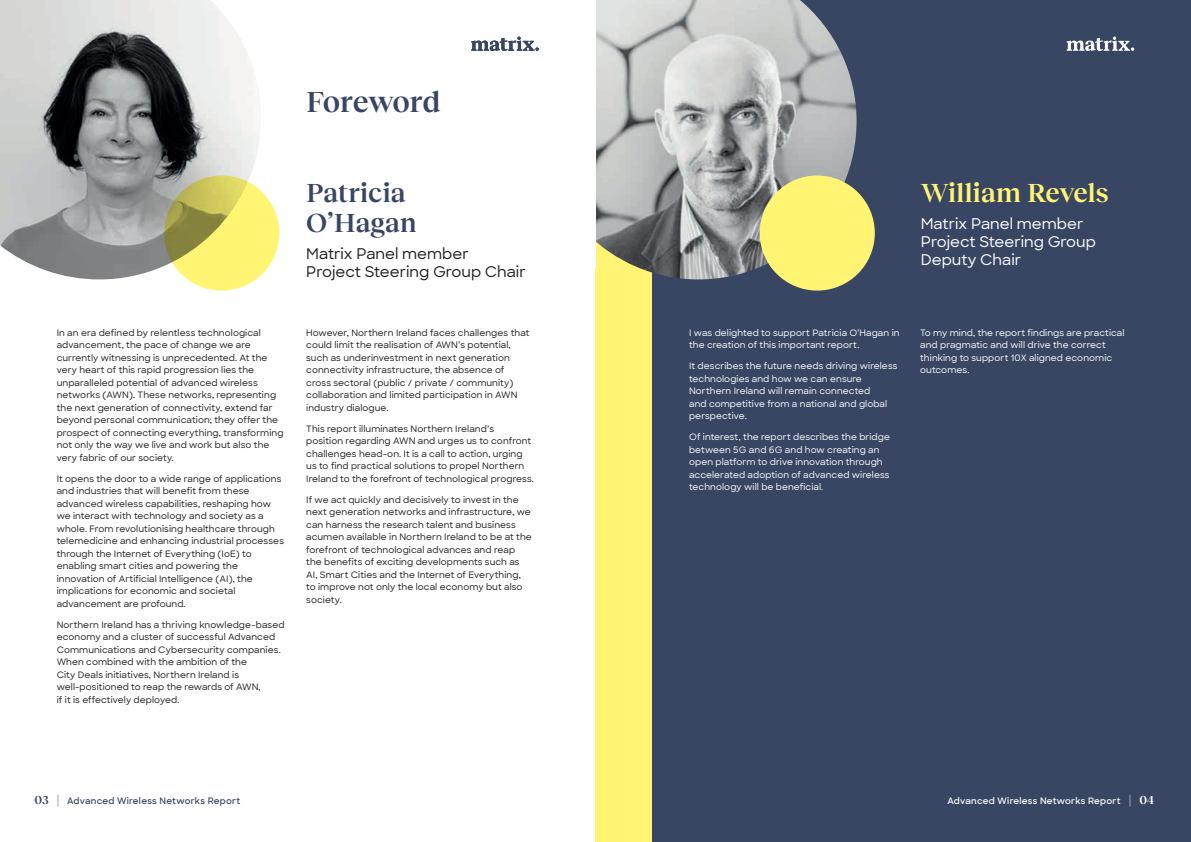
<style>
.page{position:relative;width:1191px;height:842px;background:#fff}
.page>*{position:absolute;margin:0;border:0;box-sizing:border-box;transform-origin:0 0}
.t1{font:600 30px "Reckless Neue";letter-spacing:-.015em;color:#384563}
.t2{font:600 27px/30px "Reckless Neue";color:#384563}
.t3{font:600 27px "Reckless Neue";letter-spacing:-.005em;color:#fff573}
.t4{font:500 15px/18px "Sharp Sans";color:#fff}
.t5{font:500 15px/18px "Sharp Sans";color:#231f20}
.t6{font:500 9px/12.5px "Sharp Sans";letter-spacing:.01em;color:#231f20}
.t7{font:500 9px/12.5px "Sharp Sans";letter-spacing:.01em;color:#fff}
.t8{font:600 9px "Sharp Sans";letter-spacing:.03em;color:#384563}
.t9{font:600 9px "Sharp Sans";letter-spacing:.03em;color:#fff}
.s1{font-family:"Reckless Neue";font-size:12px}
</style>
<div class="page">
<div style="left:595px;top:0;width:596px;height:842px;background:#384563"></div>
<div style="left:595px;top:0;width:57px;height:842px;background:#fff573"></div>
<svg style="left:1066px;top:37px;width:68px;height:14px"></svg>
<img style="left:0;top:0;width:260px;height:279px">
<img style="left:595px;top:0;width:261px;height:279px">
<svg style="left:164px;top:175px;width:115px;height:116px;fill:#fff573"></svg>
<div style="left:759px;top:175px;width:115px;height:116px;background:#fff573;border-radius:50%"></div>
<svg style="left:471px;top:37px;width:68px;height:14px"></svg>
<h1 class="t1" style="left:306px;top:80px;width:135px">Foreword</h1>
<p class="t6" style="left:57px;top:326px;width:228px">In an era defined by relentless technological advancement, the pace of change we are currently witnessing is unprecedented. At the very heart of this rapid progression lies the unparalleled potential of advanced wireless networks (AWN). These networks, representing the next generation of connectivity, extend far beyond personal communication; they offer the prospect of connecting everything, transforming not only the way we live and work but also the very fabric of our society.</p>
<p class="t6" style="left:57px;top:472px;width:229px">It opens the door to a wide range of applications and industries that will benefit from these advanced wireless capabilities, reshaping how we interact with technology and society as a whole. From revolutionising healthcare through telemedicine and enhancing industrial processes through the Internet of Everything (IoE) to enabling smart cities and powering the innovation of Artificial Intelligence (AI), the implications for economic and societal advancement are profound.</p>
<p class="t6" style="left:57px;top:618px;width:229px">Northern Ireland has a thriving knowledge-based economy and a cluster of successful Advanced Communications and Cybersecurity companies.<br>When combined with the ambition of the<br>City Deals initiatives, Northern Ireland is well-positioned to reap the rewards of AWN,<br>if it is effectively deployed.</p>
<h2 class="t2" style="left:306px;top:176px;width:112px">Patricia<br>O’Hagan</h2>
<h3 class="t5" style="left:306px;top:244px;width:221px">Matrix Panel member<br>Project Steering Group Chair</h3>
<p class="t6" style="left:306px;top:326px;width:225px">However, Northern Ireland faces challenges that could limit the realisation of AWN’s potential, such as underinvestment in next generation connectivity infrastructure, the absence of cross sectoral (public / private / community) collaboration and limited participation in AWN industry dialogue.</p>
<p class="t6" style="left:306px;top:422px;width:229px">This report illuminates Northern Ireland’s<br>position regarding AWN and urges us to confront challenges head-on. It is a call to action, urging us to find practical solutions to propel Northern Ireland to the forefront of technological progress.</p>
<p class="t6" style="left:306px;top:493px;width:227px">If we act quickly and decisively to invest in the next generation networks and infrastructure, we can harness the research talent and business acumen available in Northern Ireland to be at the forefront of technological advances and reap the benefits of exciting developments such as AI, Smart Cities and the Internet of Everything, to improve not only the local economy but also society.</p>
<h2 class="t3" style="left:921px;top:174px;width:189px">William Revels</h2>
<h3 class="t4" style="left:921px;top:214px;width:176px">Matrix Panel member<br>Project Steering Group<br>Deputy Chair</h3>
<p class="t7" style="left:689px;top:326px;width:212px">I was delighted to support Patricia O’Hagan in the creation of this important report.</p>
<p class="t7" style="left:689px;top:359px;width:210px">It describes the future needs driving wireless technologies and how we can ensure Northern Ireland will remain connected<br>and competitive from a national and global perspective.</p>
<p class="t7" style="left:689px;top:430px;width:202px">Of interest, the report describes the bridge between 5G and 6G and how creating an open platform to drive innovation through accelerated adoption of advanced wireless technology will be beneficial.</p>
<p class="t7" style="left:920px;top:326px;width:206px">To my mind, the report findings are practical and pragmatic and will drive the correct thinking to support 10X aligned economic outcomes.</p>
<p class="t8" style="left:35px;top:794px;width:207px"><span class="s1">03 |</span> Advanced Wireless Networks Report</p>
<p class="t9" style="left:947px;top:794px;width:208px">Advanced Wireless Networks Report <span class="s1">| 04</span></p>
</div>
